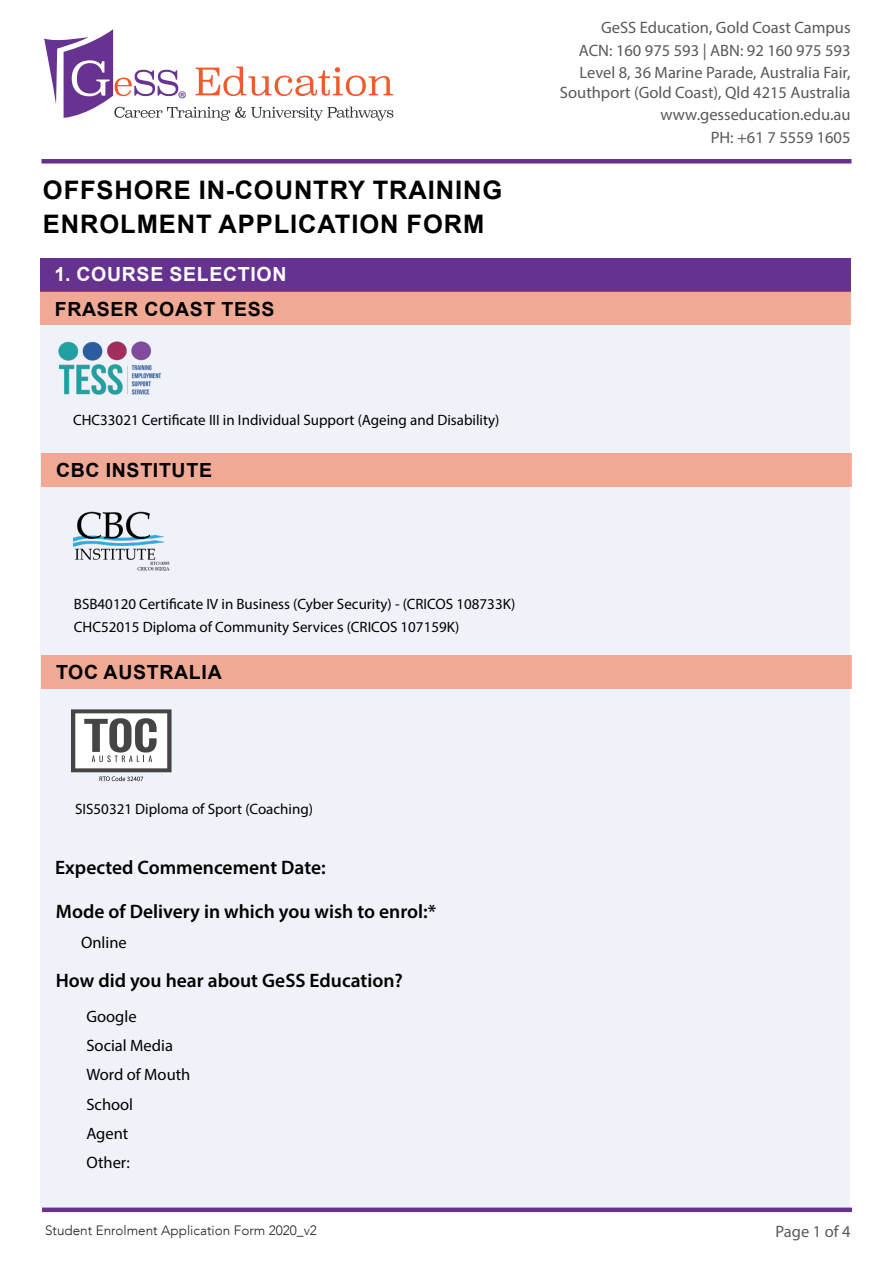
<style>
.page{position:relative;width:893px;height:1263px;background:#fff}
.page>*{position:absolute;margin:0;border:0;box-sizing:border-box;transform-origin:0 0}
.t1{font:700 25.5px/34.5px "Arial";letter-spacing:.035em;color:#000}
.t2{font:21.45px "Myriad Pro";color:#683290}
.t3{font:600 19.5px "Myriad Pro";color:#000}
.t4{font:700 19.5px "Arial";letter-spacing:.035em;color:#000}
.t5{font:700 19.5px "Arial";letter-spacing:.035em;color:#fff}
.t6{font:16.5px/22.5px "Myriad Pro";color:#58595b;text-align:justify}
.t7{font:16.5px/29.2px "Myriad Pro";color:#000}
.t8{font:15px/22.5px "Myriad Pro";color:#000}
.t9{font:300 13.5px "Avenir LT";color:#212121}
</style>
<div class="page">
<svg style="left:44px;top:29px;width:349px;height:92px"></svg>
<div style="left:41px;top:159px;width:810px;height:5px;background:#66308f"></div>
<div style="left:41px;top:292px;width:809px;height:916px;background:#f0f2f9"></div>
<div style="left:40px;top:258px;width:810px;height:34px;background:#66328f"></div>
<img style="left:74px;top:511px;width:96px;height:60px">
<div style="left:41px;top:453px;width:810px;height:34px;background:#f0a995"></div>
<img style="left:58px;top:341px;width:103px;height:54px">
<div style="left:40px;top:291px;width:810px;height:34px;background:#f0a995"></div>
<svg style="left:71px;top:709px;width:101px;height:72px"></svg>
<div style="left:41px;top:655px;width:810px;height:34px;background:#f0a995"></div>
<div style="left:42px;top:1207px;width:810px;height:5px;background:#68308f"></div>
<h2 class="t2" style="left:178px;top:85px;width:10px">®</h2>
<h1 class="t1" style="left:43px;top:173px;width:461px">OFFSHORE IN-COUNTRY TRAINING<br>ENROLMENT APPLICATION FORM</h1>
<h3 class="t5" style="left:54px;top:261px;width:234px">1. COURSE SELECTION</h3>
<h3 class="t4" style="left:55px;top:295px;width:221px">FRASER COAST TESS</h3>
<p class="t8" style="left:73px;top:409px;width:428px">CHC33021 Certificate III in Individual Support (Ageing and Disability)</p>
<h3 class="t4" style="left:56px;top:456px;width:157px">CBC INSTITUTE</h3>
<p class="t6" style="left:579px;top:16px;width:273px;text-indent:22px">GeSS Education, Gold Coast Campus ACN: 160 975 593 | ABN: 92 160 975 593<br>Level 8, 36 Marine Parade, Australia Fair,</p>
<p class="t6" style="left:560px;top:81px;width:292px;text-align:right">Southport (Gold Coast), Qld 4215 Australia www.gesseducation.edu.au<br>PH: +61 7 5559 1605</p>
<p class="t8" style="left:74px;top:593px;width:443px">BSB40120 Certificate IV in Business (Cyber Security) - (CRICOS 108733K)<br>CHC52015 Diploma of Community Services (CRICOS 107159K)</p>
<h3 class="t4" style="left:56px;top:658px;width:167px">TOC AUSTRALIA</h3>
<p class="t8" style="left:75px;top:798px;width:239px">SIS50321 Diploma of Sport (Coaching)</p>
<h3 class="t3" style="left:55px;top:855px;width:272px">Expected Commencement Date:</h3>
<h3 class="t3" style="left:56px;top:898px;width:382px">Mode of Delivery in which you wish to enrol:*</h3>
<p class="t7" style="left:81px;top:927px;width:47px">Online</p>
<h3 class="t3" style="left:56px;top:968px;width:348px">How did you hear about GeSS Education?</h3>
<p class="t7" style="left:86px;top:1001px;width:106px">Google<br>Social Media<br>Word of Mouth<br>School<br>Agent<br>Other:</p>
<p class="t9" style="left:45px;top:1222px;width:273px">Student Enrolment Application Form 2020_v2</p>
<p class="t6" style="left:775px;top:1220px;width:77px">Page 1 of 4</p>
</div>
